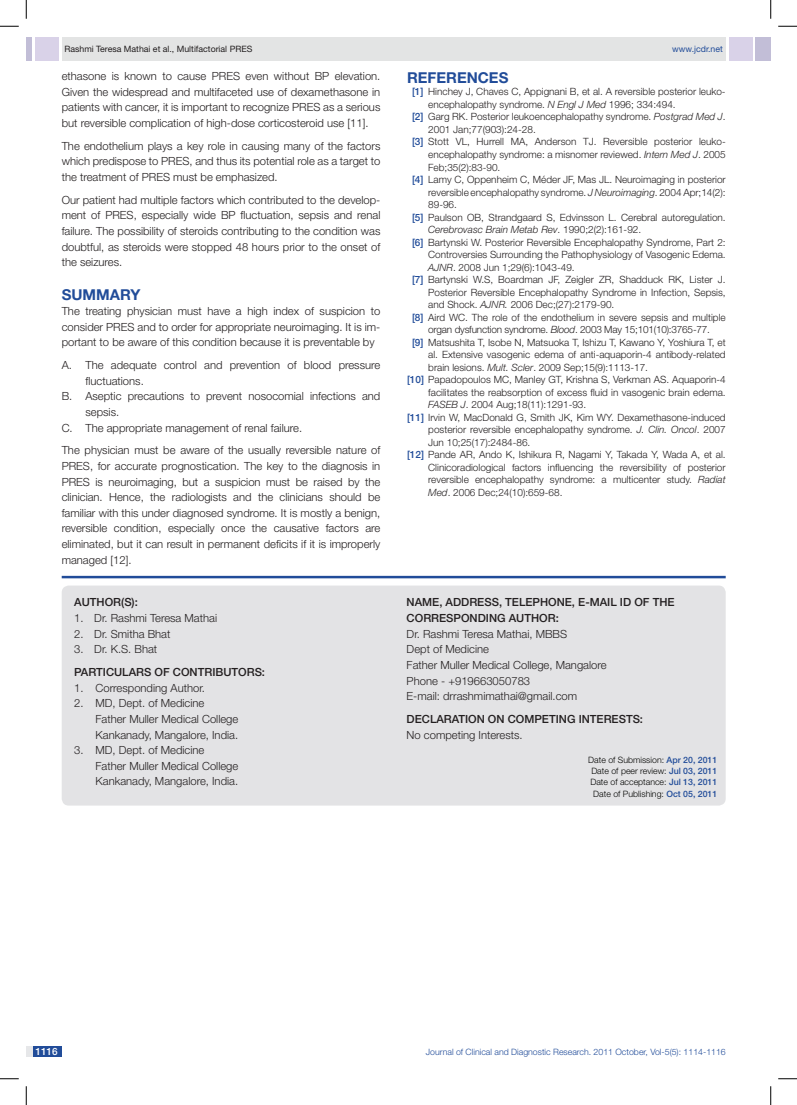
<style>
.page{position:relative;width:797px;height:1105px;background:#fff}
.page>*{position:absolute;margin:0;border:0;box-sizing:border-box;transform-origin:0 0}
.t1{font:700 15px "Helvetica Neue";color:#214c99}
.t2{font:300 11.25px/15.6px "Helvetica Neue";color:#231f20}
.t3{font:500 11.25px "Helvetica Neue";color:#231f20}
.t4{font:300 10px "Helvetica Neue";color:#231f20}
.t5{font:300 10px "Helvetica Neue";letter-spacing:-.02em;color:#231f20}
.t6{font:italic 300 10px "Helvetica Neue";color:#231f20}
.t7{font:500 10px "Helvetica Neue";color:#fff}
.t8{font:300 8.75px/11.2px "Helvetica Neue";color:#040503;text-align:center}
.t9{font:300 8.75px "Helvetica Neue";color:#214c99}
.t10{font:8.75px "Helvetica Neue";color:#231f20}
.t11{font:8.75px "Helvetica Neue";color:#214c99}
.s1{font-weight:500;color:#214c99}
.s2{font-style:italic}
.s3{font-style:normal}
</style>
<div class="page">
<div style="left:26px;top:37px;width:6px;height:23px;background:#c2bed7"></div>
<div style="left:35px;top:37px;width:24px;height:23px;background:#d9d2e8"></div>
<div style="left:62px;top:37px;width:663px;height:23px;background:#e3e4e4"></div>
<div style="left:755px;top:37px;width:15px;height:23px;background:#c2bed7"></div>
<div style="left:729px;top:37px;width:24px;height:23px;background:#d9d2e8"></div>
<div style="left:26px;top:1046px;width:36px;height:11px;background:#e6e7e9"></div>
<div style="left:33px;top:1046px;width:29px;height:11px;background:#214c99"></div>
<hr style="left:62px;top:576px;width:663px;height:2px;background:#214c99">
<div style="left:62px;top:585px;width:663px;height:221px;background:#e3e3e5;border-radius:7px"></div>
<svg style="left:0;top:25px;width:19px;height:2px"></svg>
<svg style="left:778px;top:25px;width:19px;height:2px"></svg>
<svg style="left:0;top:1078px;width:19px;height:1px"></svg>
<svg style="left:778px;top:1078px;width:19px;height:1px"></svg>
<svg style="left:25px;top:0;width:2px;height:19px"></svg>
<svg style="left:25px;top:1086px;width:2px;height:19px"></svg>
<svg style="left:770px;top:0;width:1px;height:19px"></svg>
<svg style="left:770px;top:1086px;width:1px;height:19px"></svg>
<p class="t10" style="left:64px;top:44px;width:189px">Rashmi Teresa Mathai et al., Multifactorial PRES</p>
<p class="t11" style="left:672px;top:44px;width:52px">www.jcdr.net</p>
<p class="t2" style="left:62px;top:68px;width:320px;text-align:justify">ethasone is known to cause PRES even without BP elevation.<br>Given the widespread and multifaceted use of dexamethasone in patients with cancer, it is important to recognize PRES as a serious but reversible complication of high-dose corticosteroid use [11].</p>
<p class="t2" style="left:62px;top:138px;width:320px;text-align:justify">The endothelium plays a key role in causing many of the factors which predispose to PRES, and thus its potential role as a target to the treatment of PRES must be emphasized.</p>
<p class="t2" style="left:62px;top:192px;width:320px">Our patient had multiple factors which contributed to the develop&shy;ment of PRES, especially wide BP fluctuation, sepsis and renal failure. The possibility of steroids contributing to the condition was doubtful, as steroids were stopped 48 hours prior to the onset of the seizures.</p>
<h1 class="t1" style="left:62px;top:285px;width:34px">SUMMARY</h1>
<p class="t2" style="left:62px;top:303px;width:320px">The treating physician must have a high index of suspicion to consider PRES and to order for appropriate neuroimaging. It is im&shy;portant to be aware of this condition because it is preventable by</p>
<p class="t2" style="left:62px;top:357px;width:320px">A. The adequate control and prevention of blood pressure</p>
<p class="t2" style="left:85px;top:373px;width:60px">fluctuations.</p>
<p class="t2" style="left:62px;top:388px;width:320px">B. Aseptic precautions to prevent nosocomial infections and</p>
<p class="t2" style="left:85px;top:404px;width:35px">sepsis.</p>
<p class="t2" style="left:62px;top:420px;width:242px">C. The appropriate management of renal failure.</p>
<p class="t2" style="left:62px;top:442px;width:320px;text-align:justify">The physician must be aware of the usually reversible nature of PRES, for accurate prognostication. The key to the diagnosis in PRES is neuroimaging, but a suspicion must be raised by the clinician. Hence, the radiologists and the clinicians should be familiar with this under diagnosed syndrome. It is mostly a benign, reversible condition, especially once the causative factors are eliminated, but it can result in permanent deficits if it is improperly managed [12].</p>
<p class="t3" style="left:74px;top:596px;width:65px">AUTHOR(S):</p>
<p class="t2" style="left:74px;top:610px;width:144px">1. Dr. Rashmi Teresa Mathai</p>
<p class="t2" style="left:74px;top:626px;width:98px">2. Dr. Smitha Bhat</p>
<p class="t2" style="left:74px;top:641px;width:84px">3. Dr. K.S. Bhat</p>
<p class="t3" style="left:74px;top:665px;width:192px">PARTICULARS OF CONTRIBUTORS:</p>
<p class="t2" style="left:74px;top:680px;width:132px">1. Corresponding Author.</p>
<p class="t2" style="left:96px;top:695px;width:144px;text-indent:-21px">2. MD, Dept. of Medicine<br>Father Muller Medical College<br>Kankanady, Mangalore, India.</p>
<p class="t2" style="left:96px;top:742px;width:144px;text-indent:-21px">3. MD, Dept. of Medicine<br>Father Muller Medical College<br>Kankanady, Mangalore, India.</p>
<h1 class="t1" style="left:407px;top:68px;width:101px">REFERENCES</h1>
<p class="t4" style="left:412px;top:86px;width:314px"><span class="s1">[1]</span> Hinchey J, Chaves C, Appignani B, et al. A reversible posterior leuko-</p>
<p class="t4" style="left:428px;top:98px;width:249px">encephalopathy syndrome. <span class="s2">N Engl J Med</span> 1996; 334:494.</p>
<p class="t4" style="left:412px;top:111px;width:315px"><span class="s1">[2]</span> Garg RK. Posterior leukoencephalopathy syndrome. <span class="s2">Postgrad Med J</span>.</p>
<p class="t4" style="left:428px;top:123px;width:109px">2001 Jan;77(903):24-28.</p>
<p class="t4" style="left:412px;top:136px;width:314px"><span class="s1">[3]</span> Stott VL, Hurrell MA, Anderson TJ. Reversible posterior leuko-</p>
<p class="t4" style="left:428px;top:148px;width:299px">encephalopathy syndrome: a misnomer reviewed. <span class="s2">Intern Med J</span>. 2005</p>
<p class="t4" style="left:428px;top:161px;width:74px">Feb;35(2):83-90.</p>
<p class="t4" style="left:412px;top:173px;width:315px"><span class="s1">[4]</span> Lamy C, Oppenheim C, Méder JF, Mas JL. Neuroimaging in posterior</p>
<p class="t4" style="left:428px;top:186px;width:299px">reversible encephalopathy syndrome. <span class="s2">J Neuroimaging</span>. 2004 Apr;14(2):</p>
<p class="t4" style="left:428px;top:198px;width:30px">89-96.</p>
<p class="t4" style="left:412px;top:211px;width:315px"><span class="s1">[5]</span> Paulson OB, Strandgaard S, Edvinsson L. Cerebral autoregulation.</p>
<p class="t6" style="left:428px;top:223px;width:214px">Cerebrovasc Brain Metab Rev<span class="s3">. 1990;2(2):161-92.</span></p>
<p class="t4" style="left:412px;top:236px;width:315px"><span class="s1">[6]</span> Bartynski W. Posterior Reversible Encephalopathy Syndrome, Part 2:</p>
<p class="t4" style="left:428px;top:248px;width:299px">Controversies Surrounding the Pathophysiology of Vasogenic Edema.</p>
<p class="t4" style="left:428px;top:261px;width:148px"><span class="s2">AJNR</span>. 2008 Jun 1;29(6):1043-49.</p>
<p class="t4" style="left:412px;top:273px;width:315px"><span class="s1">[7]</span> Bartynski W.S, Boardman JF, Zeigler ZR, Shadduck RK, Lister J.</p>
<p class="t4" style="left:428px;top:286px;width:299px">Posterior Reversible Encephalopathy Syndrome in Infection, Sepsis,</p>
<p class="t4" style="left:428px;top:298px;width:188px">and Shock. <span class="s2">AJNR.</span> 2006 Dec;(27):2179-90.</p>
<p class="t4" style="left:412px;top:311px;width:315px"><span class="s1">[8]</span> Aird WC. The role of the endothelium in severe sepsis and multiple</p>
<p class="t5" style="left:428px;top:323px;width:283px">organ dysfunction syndrome. <span class="s2">Blood</span>. 2003 May 15;101(10):3765-77.</p>
<p class="t4" style="left:412px;top:336px;width:315px"><span class="s1">[9]</span> Matsushita T, Isobe N, Matsuoka T, Ishizu T, Kawano Y, Yoshiura T, et</p>
<p class="t4" style="left:428px;top:348px;width:299px">al. Extensive vasogenic edema of anti-aquaporin-4 antibody-related</p>
<p class="t4" style="left:428px;top:361px;width:221px">brain lesions. <span class="s2">Mult. Scler</span>. 2009 Sep;15(9):1113-17.</p>
<p class="t4" style="left:407px;top:373px;width:320px"><span class="s1">[10]</span> Papadopoulos MC, Manley GT, Krishna S, Verkman AS. Aquaporin-4</p>
<p class="t4" style="left:428px;top:386px;width:299px">facilitates the reabsorption of excess fluid in vasogenic brain edema.</p>
<p class="t4" style="left:428px;top:398px;width:159px"><span class="s2">FASEB J</span>. 2004 Aug;18(11):1291-93.</p>
<p class="t4" style="left:407px;top:411px;width:320px"><span class="s1">[11]</span> Irvin W, MacDonald G, Smith JK, Kim WY. Dexamethasone-induced</p>
<p class="t4" style="left:428px;top:423px;width:299px">posterior reversible encephalopathy syndrome. <span class="s2">J. Clin. Oncol</span>. 2007</p>
<p class="t4" style="left:428px;top:436px;width:104px">Jun 10;25(17):2484-86.</p>
<p class="t4" style="left:407px;top:448px;width:320px"><span class="s1">[12]</span> Pande AR, Ando K, Ishikura R, Nagami Y, Takada Y, Wada A, et al.</p>
<p class="t4" style="left:428px;top:461px;width:299px">Clinicoradiological factors influencing the reversibility of posterior</p>
<p class="t4" style="left:428px;top:473px;width:299px">reversible encephalopathy syndrome: a multicenter study. <span class="s2">Radiat</span></p>
<p class="t4" style="left:428px;top:486px;width:136px"><span class="s2">Med</span>. 2006 Dec;24(10):659-68.</p>
<p class="t3" style="left:406px;top:596px;width:18px">NAME</p>
<p class="t3" style="left:439px;top:596px;width:46px">, ADDRESS</p>
<p class="t3" style="left:499px;top:596px;width:98px">, TELEPHONE, E-MAI</p>
<p class="t3" style="left:610px;top:596px;width:57px">L ID OF THE</p>
<p class="t3" style="left:406px;top:611px;width:154px">CORRESPONDING AUTHOR:</p>
<p class="t2" style="left:406px;top:626px;width:201px">Dr. Rashmi Teresa Mathai, MBBS<br>Dept of Medicine<br>Father Muller Medical College, Mangalore<br>Phone - +919663050783<br>E-mail: drrashmimathai@gmail.com</p>
<p class="t3" style="left:406px;top:712px;width:238px">DECLARATION ON COMPETING INTERESTS:</p>
<p class="t2" style="left:406px;top:726px;width:118px">No competing Interests.</p>
<p class="t8" style="left:588px;top:754px;width:131px">Date of Submission: <span class="s1">Apr 20, 2011<br></span>Date of peer review: <span class="s1">Jul 03, 2011<br></span>Date of acceptance: <span class="s1">Jul 13, 2011<br></span>Date of Publishing: <span class="s1">Oct 05, 2011</span></p>
<p class="t7" style="left:35px;top:1045px;width:24px">1116</p>
<p class="t9" style="left:426px;top:1047px;width:301px">Journal of Clinical and Diagnostic Research. 2011 October, Vol-5(5): 1114-1116</p>
</div>
